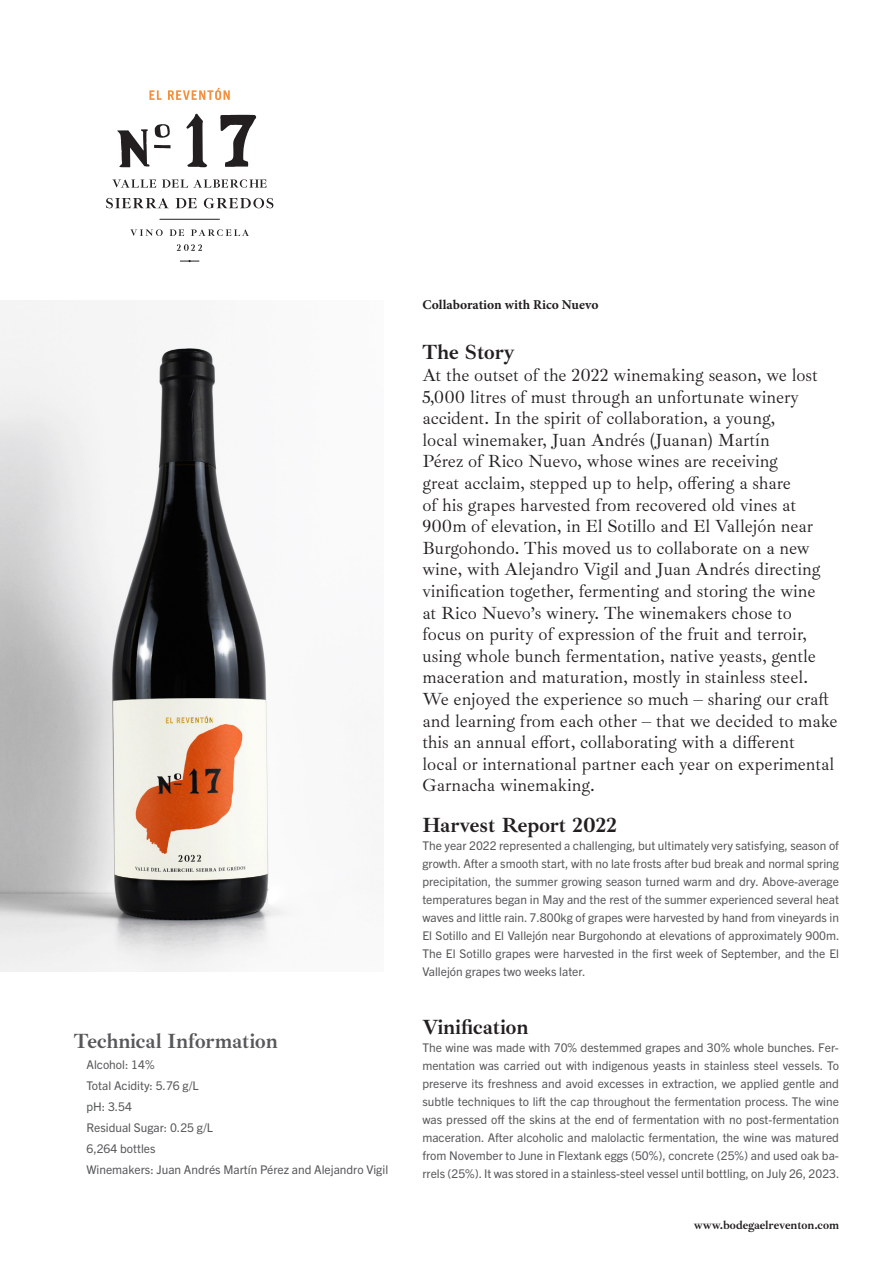
<style>
.page{position:relative;width:893px;height:1263px;background:#fff}
.page>*{position:absolute;margin:0;border:0;box-sizing:border-box;transform-origin:0 0}
.t1{font:21px "Ibarra Real Nova";color:#231f20}
.t2{font:21px "Ibarra Real Nova";color:#57585a}
.t3{font:18px/21.6px "Ibarra Real Nova";color:#231f20}
.t4{font:700 13.5px "Minion Pro";letter-spacing:.005em;color:#231f20}
.t5{font:12px/18px "Trade Gothic Next LT Pro";color:#57585a;text-align:justify}
.t6{font:12px "Ibarra Real Nova";color:#231f20}
</style>
<div class="page">
<img style="left:0;top:301px;width:288px;height:670px">
<svg style="left:149px;top:90px;width:13px;height:10px"></svg>
<svg style="left:168px;top:88px;width:62px;height:12px"></svg>
<svg style="left:112px;top:179px;width:44px;height:9px"></svg>
<svg style="left:162px;top:179px;width:105px;height:9px"></svg>
<svg style="left:106px;top:198px;width:63px;height:10px"></svg>
<svg style="left:175px;top:198px;width:22px;height:10px"></svg>
<svg style="left:204px;top:198px;width:69px;height:10px"></svg>
<svg style="left:130px;top:229px;width:33px;height:7px"></svg>
<svg style="left:170px;top:229px;width:14px;height:7px"></svg>
<svg style="left:191px;top:229px;width:58px;height:7px"></svg>
<svg style="left:176px;top:244px;width:26px;height:7px"></svg>
<hr style="left:160px;top:219px;width:60px;height:1px;background:#231f20">
<svg style="left:180px;top:260px;width:19px;height:2px"></svg>
<svg style="left:186px;top:114px;width:21px;height:53px"></svg>
<svg style="left:117px;top:124px;width:54px;height:43px"></svg>
<svg style="left:220px;top:115px;width:37px;height:52px"></svg>
<p class="t2" style="left:74px;top:1029px;width:206px">Technical Information</p>
<p class="t5" style="left:86px;top:1054px;width:70px">Alcohol: 14%</p>
<p class="t5" style="left:86px;top:1075px;width:114px">Total Acidity: 5.76 g/L</p>
<p class="t5" style="left:86px;top:1096px;width:47px">pH: 3.54</p>
<p class="t5" style="left:86px;top:1117px;width:128px">Residual Sugar: 0.25 g/L</p>
<p class="t5" style="left:86px;top:1138px;width:71px">6,264 bottles</p>
<p class="t5" style="left:86px;top:1159px;width:303px">Winemakers: Juan Andrés Martín Pérez and Alejandro Vigil</p>
<p class="t4" style="left:422px;top:295px;width:178px">Collaboration with Rico Nuevo</p>
<p class="t1" style="left:422px;top:341px;width:94px">The Story</p>
<p class="t3" style="left:422px;top:365px;width:417px">At the outset of the 2022 winemaking season, we lost 5,000 litres of must through an unfortunate winery accident. In the spirit of collaboration, a young,<br>local winemaker, Juan Andrés (Juanan) Martín<br>Pérez of Rico Nuevo, whose wines are receiving<br>great acclaim, stepped up to help, offering a share<br>of his grapes harvested from recovered old vines at 900m of elevation, in El Sotillo and El Vallejón near Burgohondo. This moved us to collaborate on a new wine, with Alejandro Vigil and Juan Andrés directing vinification together, fermenting and storing the wine<br>at Rico Nuevo’s winery. The winemakers chose to<br>focus on purity of expression of the fruit and terroir, using whole bunch fermentation, native yeasts, gentle maceration and maturation, mostly in stainless steel.<br>We enjoyed the experience so much – sharing our craft and learning from each other – that we decided to make this an annual effort, collaborating with a different<br>local or international partner each year on experimental Garnacha winemaking.</p>
<p class="t1" style="left:422px;top:813px;width:196px">Harvest Report 2022</p>
<p class="t5" style="left:422px;top:835px;width:419px">The year 2022 represented a challenging, but ultimately very satisfying, season of growth. After a smooth start, with no late frosts after bud break and normal spring precipitation, the summer growing season turned warm and dry. Above-average temperatures began in May and the rest of the summer experienced several heat waves and little rain. 7.800kg of grapes were harvested by hand from vineyards in El Sotillo and El Vallejón near Burgohondo at elevations of approximately 900m.<br>The El Sotillo grapes were harvested in the first week of September, and the El Vallejón grapes two weeks later.</p>
<p class="t1" style="left:422px;top:1015px;width:108px">Vinification</p>
<p class="t5" style="left:422px;top:1038px;width:419px">The wine was made with 70% destemmed grapes and 30% whole bunches. Fer&shy;mentation was carried out with indigenous yeasts in stainless steel vessels. To preserve its freshness and avoid excesses in extraction, we applied gentle and subtle techniques to lift the cap throughout the fermentation process. The wine was pressed off the skins at the end of fermentation with no post-fermentation maceration. After alcoholic and malolactic fermentation, the wine was matured from November to June in Flextank eggs (50%), concrete (25%) and used oak ba&shy;rrels (25%). It was stored in a stainless-steel vessel until bottling, on July 26, 2023.</p>
<p class="t6" style="left:694px;top:1218px;width:147px">www.bodegaelreventon.com</p>
</div>
